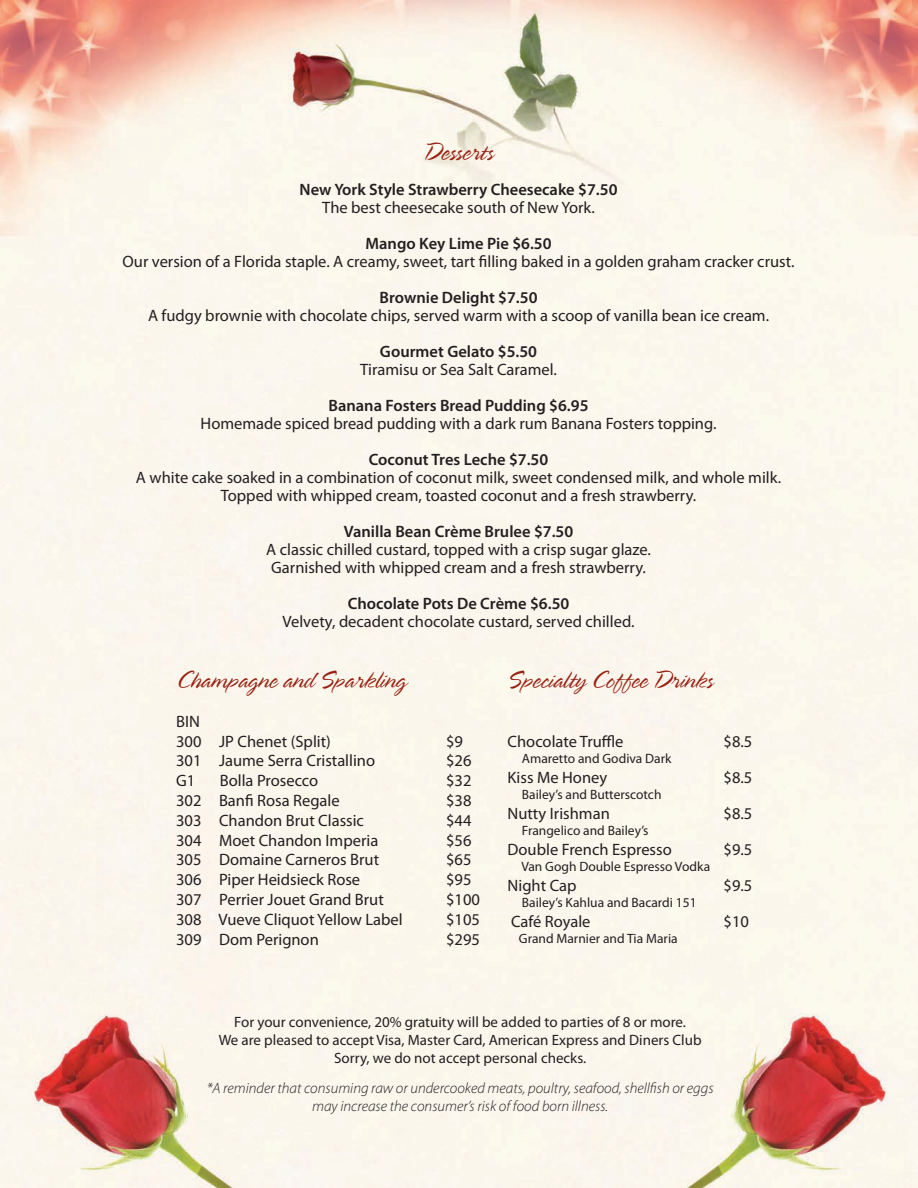
<style>
.page{position:relative;width:918px;height:1188px;background:#fff}
.page>*{position:absolute;margin:0;border:0;box-sizing:border-box;transform-origin:0 0}
.t1{font:300 27px "Spring LP";color:#972112}
.t2{font:16.5px "Myriad Pro";color:#231f20}
.t3{font:600 16.5px "Myriad Pro";color:#231f20}
.t4{font:15px "Myriad Pro";color:#231f20}
.t5{font:italic 300 15px "Myriad Pro";color:#231f20}
.t6{font:13.5px "Myriad Pro";color:#231f20}
</style>
<div class="page">
<img style="left:0;top:0;width:918px;height:1188px">
<p class="t1" style="left:424px;top:139px;width:71px">Desserts</p>
<p class="t3" style="left:300px;top:181px;width:319px">New York Style Strawberry Cheesecake $7.50</p>
<p class="t2" style="left:322px;top:199px;width:274px">The best cheesecake south of New York.</p>
<p class="t3" style="left:366px;top:235px;width:188px">Mango Key Lime Pie $6.50</p>
<p class="t2" style="left:123px;top:253px;width:674px">Our version of a Florida staple. A creamy, sweet, tart filling baked in a golden graham cracker crust.</p>
<p class="t3" style="left:380px;top:289px;width:159px">Brownie Delight $7.50</p>
<p class="t2" style="left:148px;top:307px;width:623px">A fudgy brownie with chocolate chips, served warm with a scoop of vanilla bean ice cream.</p>
<p class="t3" style="left:380px;top:343px;width:159px">Gourmet Gelato $5.50</p>
<p class="t2" style="left:360px;top:361px;width:198px">Tiramisu or Sea Salt Caramel.</p>
<p class="t3" style="left:329px;top:397px;width:261px">Banana Fosters Bread Pudding $6.95</p>
<p class="t2" style="left:201px;top:415px;width:517px">Homemade spiced bread pudding with a dark rum Banana Fosters topping.</p>
<p class="t3" style="left:369px;top:451px;width:181px">Coconut Tres Leche $7.50</p>
<p class="t2" style="left:136px;top:469px;width:647px">A white cake soaked in a combination of coconut milk, sweet condensed milk, and whole milk.</p>
<p class="t2" style="left:221px;top:487px;width:477px">Topped with whipped cream, toasted coconut and a fresh strawberry.</p>
<p class="t3" style="left:344px;top:523px;width:231px">Vanilla Bean Crème Brulee $7.50</p>
<p class="t2" style="left:266px;top:541px;width:386px">A classic chilled custard, topped with a crisp sugar glaze.</p>
<p class="t2" style="left:271px;top:559px;width:376px">Garnished with whipped cream and a fresh strawberry.</p>
<p class="t3" style="left:348px;top:595px;width:223px">Chocolate Pots De Crème $6.50</p>
<p class="t2" style="left:283px;top:613px;width:354px">Velvety, decadent chocolate custard, served chilled.</p>
<p class="t1" style="left:176px;top:667px;width:232px">Champagne and Sparkling</p>
<p class="t2" style="left:176px;top:712px;width:25px">BIN</p>
<p class="t2" style="left:176px;top:732px;width:156px">300 JP Chenet (Split)</p>
<p class="t2" style="left:446px;top:732px;width:18px">$9</p>
<p class="t2" style="left:176px;top:752px;width:200px">301 Jaume Serra Cristallino</p>
<p class="t2" style="left:446px;top:752px;width:27px">$26</p>
<p class="t2" style="left:176px;top:772px;width:21px">G1</p>
<p class="t2" style="left:220px;top:772px;width:100px">Bolla Prosecco</p>
<p class="t2" style="left:446px;top:772px;width:27px">$32</p>
<p class="t2" style="left:176px;top:791px;width:165px">302 Banfi Rosa Regale</p>
<p class="t2" style="left:446px;top:791px;width:27px">$38</p>
<p class="t2" style="left:176px;top:811px;width:189px">303 Chandon Brut Classic</p>
<p class="t2" style="left:446px;top:811px;width:27px">$44</p>
<p class="t2" style="left:176px;top:831px;width:204px">304 Moet Chandon Imperia</p>
<p class="t2" style="left:446px;top:831px;width:27px">$56</p>
<p class="t2" style="left:176px;top:851px;width:204px">305 Domaine Carneros Brut</p>
<p class="t2" style="left:446px;top:851px;width:27px">$65</p>
<p class="t2" style="left:176px;top:871px;width:186px">306 Piper Heidsieck Rose</p>
<p class="t2" style="left:446px;top:871px;width:27px">$95</p>
<p class="t2" style="left:176px;top:890px;width:209px">307 Perrier Jouet Grand Brut</p>
<p class="t2" style="left:446px;top:890px;width:35px">$100</p>
<p class="t2" style="left:176px;top:910px;width:228px">308 Vueve Cliquot Yellow Label</p>
<p class="t2" style="left:446px;top:910px;width:35px">$105</p>
<p class="t2" style="left:176px;top:930px;width:144px">309 Dom Perignon</p>
<p class="t2" style="left:446px;top:930px;width:35px">$295</p>
<p class="t1" style="left:508px;top:667px;width:207px">Specialty Coffee Drinks</p>
<p class="t2" style="left:508px;top:732px;width:118px">Chocolate Truffle</p>
<p class="t2" style="left:724px;top:732px;width:30px">$8.5</p>
<p class="t6" style="left:522px;top:751px;width:151px">Amaretto and Godiva Dark</p>
<p class="t2" style="left:508px;top:768px;width:101px">Kiss Me Honey</p>
<p class="t2" style="left:724px;top:768px;width:30px">$8.5</p>
<p class="t6" style="left:522px;top:787px;width:141px">Bailey’s and Butterscotch</p>
<p class="t2" style="left:508px;top:804px;width:104px">Nutty Irishman</p>
<p class="t2" style="left:724px;top:804px;width:30px">$8.5</p>
<p class="t6" style="left:522px;top:823px;width:128px">Frangelico and Bailey’s</p>
<p class="t2" style="left:508px;top:840px;width:166px">Double French Espresso</p>
<p class="t2" style="left:724px;top:840px;width:30px">$9.5</p>
<p class="t6" style="left:521px;top:859px;width:190px">Van Gogh Double Espresso Vodka</p>
<p class="t2" style="left:508px;top:876px;width:70px">Night Cap</p>
<p class="t2" style="left:724px;top:876px;width:30px">$9.5</p>
<p class="t6" style="left:522px;top:895px;width:176px">Bailey’s Kahlua and Bacardi 151</p>
<p class="t2" style="left:511px;top:912px;width:81px">Café Royale</p>
<p class="t2" style="left:724px;top:912px;width:27px">$10</p>
<p class="t6" style="left:519px;top:931px;width:160px">Grand Marnier and Tia Maria</p>
<p class="t4" style="left:234px;top:1013px;width:453px">For your convenience, 20% gratuity will be added to parties of 8 or more.</p>
<p class="t4" style="left:219px;top:1031px;width:484px">We are pleased to accept Visa, Master Card, American Express and Diners Club</p>
<p class="t4" style="left:334px;top:1049px;width:254px">Sorry, we do not accept personal checks.</p>
<p class="t5" style="left:207px;top:1080px;width:508px">*A reminder that consuming raw or undercooked meats, poultry, seafood, shellfish or eggs</p>
<p class="t5" style="left:312px;top:1098px;width:297px">may increase the consumer’s risk of food born illness.</p>
</div>
